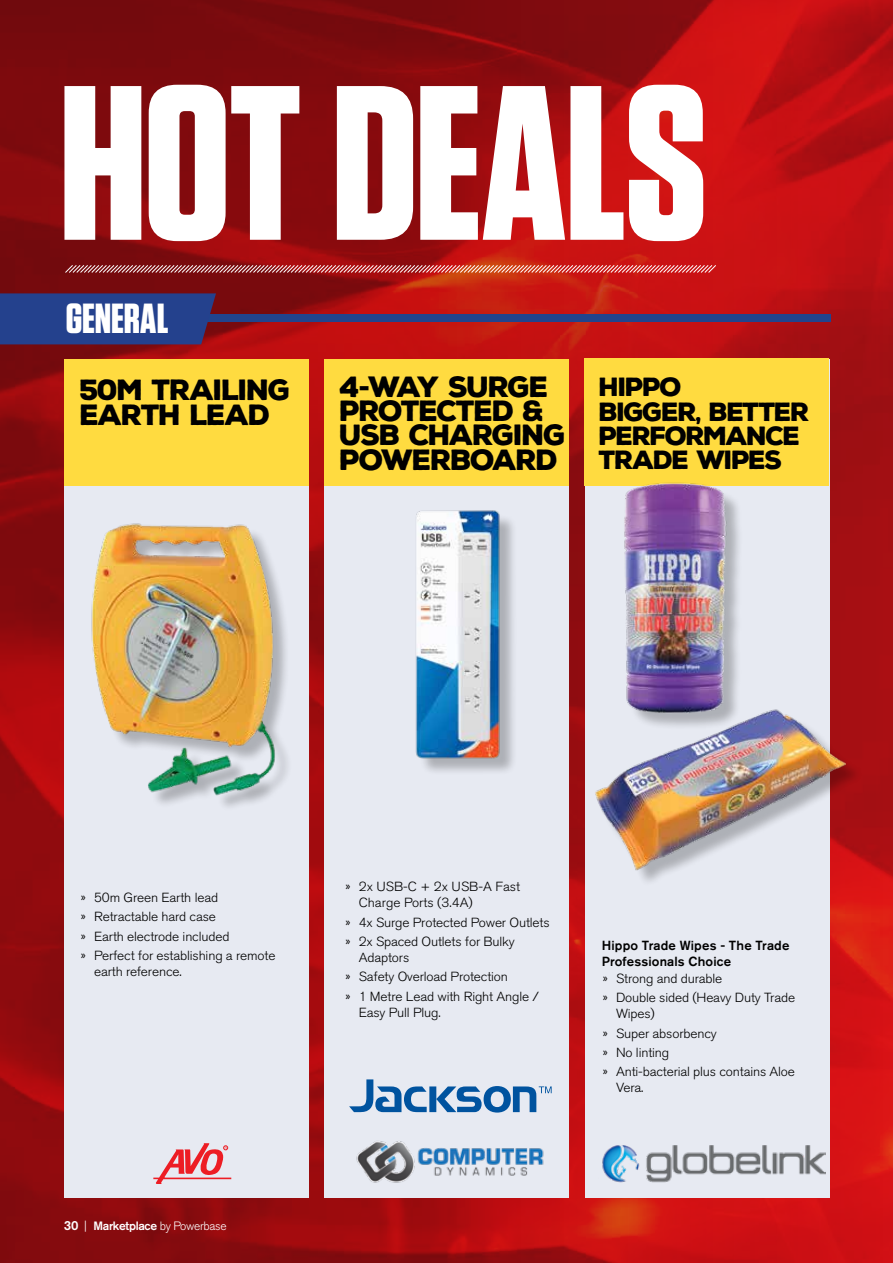
<style>
.page{position:relative;width:893px;height:1263px;background:#fff}
.page>*{position:absolute;margin:0;border:0;box-sizing:border-box;transform-origin:0 0}
.t1{font:700 219.6px "Tungsten";letter-spacing:-.005em;color:#fff}
.t2{font:700 42px "Tungsten";letter-spacing:-.005em;color:#fff}
.t3{font:900 28.35px/24.5px "Nexa Rust Sans";letter-spacing:-.065em;color:#000}
.t4{font:900 25.5px/24.5px "Nexa Rust Sans";letter-spacing:-.065em;color:#000}
.t5{font:300 13.2px/19.4px "Akzidenz Grotesk BQ";letter-spacing:-.01em;color:#000;scale:1.04 1}
.t6{font:500 13.2px/16.2px "Akzidenz Grotesk BQ";letter-spacing:.01em;color:#000}
.t7{font:300 12px "Akzidenz Grotesk BQ";letter-spacing:-.025em;color:#fff}
.s1{font-family:"Homepage Baukasten";font-weight:700}
.s2{font-weight:500;font-size:13.2px}
.s3{font-weight:500}
</style>
<div class="page">
<img style="left:0;top:0;width:893px;height:1263px">
<svg style="left:64px;top:264px;width:653px;height:10px;background:#bd524e"></svg>
<div style="left:186px;top:314px;width:644px;height:8px;background:#21448d"></div>
<div style="left:0;top:293px;width:216px;height:51px;background:#24418d"></div>
<svg style="left:892px;top:293px;width:1px;height:51px"></svg>
<div style="left:585px;top:359px;width:244px;height:839px;background:#e7eaf2"></div>
<div style="left:324px;top:359px;width:245px;height:839px;background:#e7eaf2"></div>
<div style="left:324px;top:359px;width:245px;height:127px;background:#ffdb40"></div>
<div style="left:64px;top:360px;width:245px;height:838px;background:#e7eaf2"></div>
<div style="left:64px;top:360px;width:245px;height:126px;background:#ffdb40"></div>
<div style="left:585px;top:359px;width:244px;height:127px;background:#ffdb40"></div>
<svg style="left:153px;top:1143px;width:78px;height:41px"></svg>
<div style="left:94px;top:527px;width:199px;height:284px;background:#000;opacity:.25"></div>
<img style="left:91px;top:523px;width:199px;height:275px">
<div style="left:419px;top:514px;width:99px;height:261px;background:#000;opacity:.25"></div>
<img style="left:415px;top:506px;width:157px;height:256px">
<img style="left:356px;top:1141px;width:188px;height:42px">
<svg style="left:349px;top:1079px;width:203px;height:33px"></svg>
<img style="left:602px;top:1145px;width:224px;height:38px">
<img style="left:624px;top:482px;width:115px;height:209px">
<div style="left:599px;top:713px;width:264px;height:174px;background:#000;opacity:.25"></div>
<img style="left:595px;top:691px;width:251px;height:195px">
<h1 class="t1" style="left:59px;top:46px;width:649px">HOT DEALS</h1>
<h2 class="t2" style="left:66px;top:296px;width:104px">GENERAL</h2>
<h3 class="t3" style="left:80px;top:378px;width:213px">50M TRAILING<br>EARTH LEAD</h3>
<h3 class="t3" style="left:339px;top:374px;width:228px">4<span class="s1">-</span>WAY SURGE<br>PROTECTED &amp;<br>USB CHARGING<br>POWERBOARD</h3>
<h3 class="t4" style="left:599px;top:375px;width:213px">HIPPO<br>BIGGER, BETTER<br>PERFORMANCE<br>TRADE WIPES</h3>
<p class="t5" style="left:81px;top:888px;width:189px">» 50m Green Earth lead<br>» Retractable hard case<br>» Earth electrode included<br>» Perfect for establishing a remote</p>
<p class="t5" style="left:94px;top:962px;width:86px">earth reference.</p>
<p class="t7" style="left:64px;top:1219px;width:164px"><span class="s2">30</span> | <span class="s3">Marketplace</span> by Powerbase</p>
<p class="t5" style="left:359px;top:879px;width:157px;line-height:16.2px;text-indent:-13px">» 2x USB-C + 2x USB-A Fast<br>Charge Ports (3.4A)</p>
<p class="t5" style="left:345px;top:912px;width:198px">» 4x Surge Protected Power Outlets » 2x Spaced Outlets for Bulky</p>
<p class="t5" style="left:345px;top:948px;width:188px;text-indent:13px">Adaptors<br>» Safety Overload Protection<br>» 1 Metre Lead with Right Angle /</p>
<p class="t5" style="left:359px;top:1003px;width:80px">Easy Pull Plug.</p>
<p class="t6" style="left:602px;top:937px;width:189px">Hippo Trade Wipes - The Trade<br>Professionals Choice</p>
<p class="t5" style="left:603px;top:969px;width:186px">» Strong and durable<br>» Double sided (Heavy Duty Trade</p>
<p class="t5" style="left:603px;top:1004px;width:186px;text-indent:13px">Wipes)<br>» Super absorbency<br>» No linting<br>» Anti-bacterial plus contains Aloe</p>
<p class="t5" style="left:616px;top:1078px;width:28px">Vera.</p>
</div>
